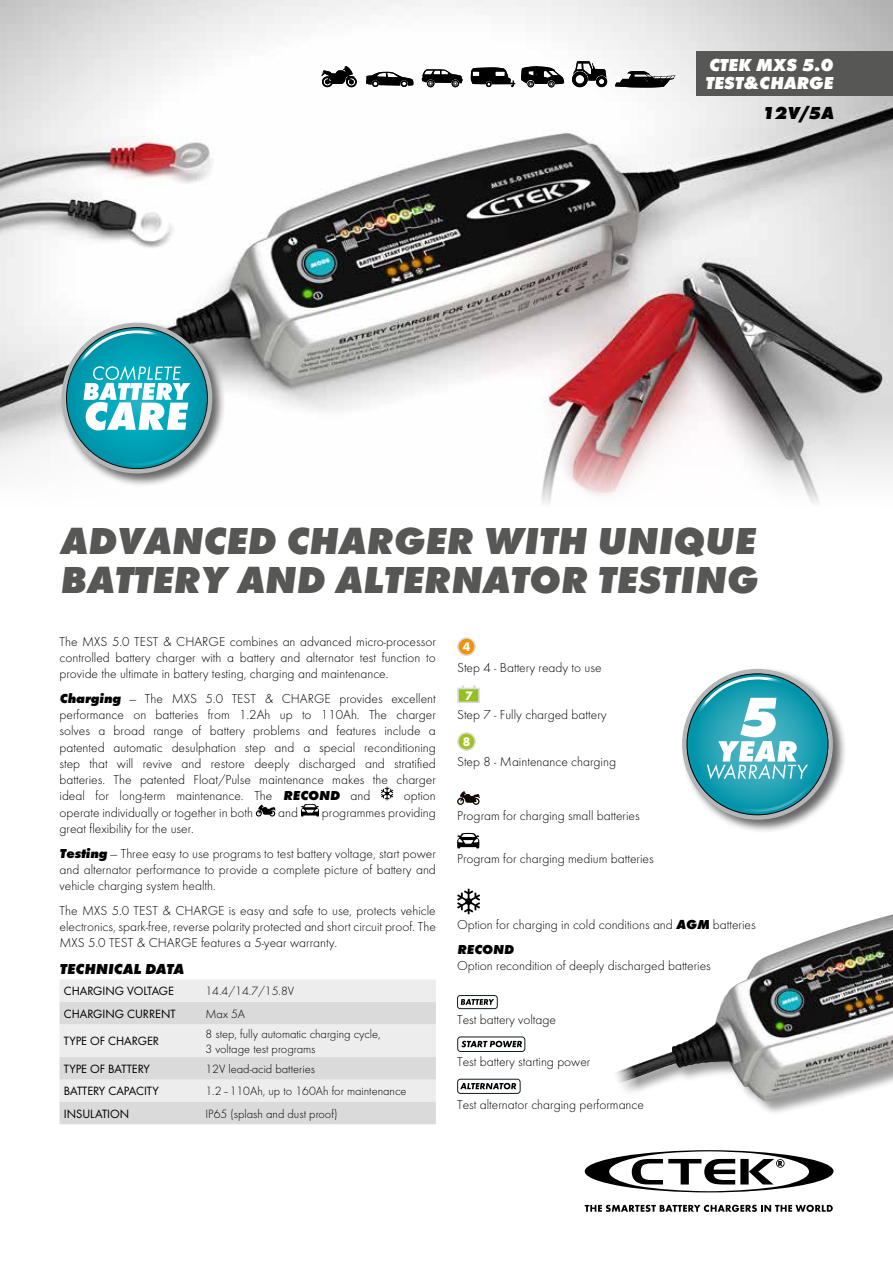
<style>
.page{position:relative;width:893px;height:1263px;background:#fff}
.page>*{position:absolute;margin:0;border:0;box-sizing:border-box;transform-origin:0 0}
.t1{font:italic 700 expanded 39px/39px "Futura";color:#575756}
.t2{font:italic 700 expanded 18px/18px "Futura";color:#fff}
.t3{font:italic 700 expanded 18px "Futura";color:#000}
.t4{font:italic 700 expanded 15px "Futura";color:#000}
.t5{font:300 13.5px/16.2px "Futura";color:#000;text-align:justify}
.t6{font:700 12.75px "Futura";color:#fff}
.t7{font:300 12.45px/15px "Futura";color:#000}
.t8{font:12.45px "Futura Boo";color:#000}
.s1{font-weight:700;font-style:italic;font-stretch:expanded}
</style>
<div class="page">
<img style="left:0;top:0;width:893px;height:504px">
<div style="left:680px;top:667px;width:167px;height:167px;background:#000;opacity:.6"></div>
<svg style="left:680px;top:667px;width:153px;height:154px"></svg>
<svg style="left:585px;top:1150px;width:248px;height:42px"></svg>
<svg style="left:585px;top:1205px;width:248px;height:7px"></svg>
<div style="left:59px;top:321px;width:167px;height:167px;background:#000;opacity:.6"></div>
<svg style="left:60px;top:321px;width:153px;height:154px"></svg>
<div style="left:696px;top:51px;width:197px;height:45px;background:#575756"></div>
<div style="left:607px;top:911px;width:286px;height:205px;background:#000;opacity:.4"></div>
<img style="left:608px;top:914px;width:285px;height:188px">
<svg style="left:607px;top:1029px;width:51px;height:87px"></svg>
<svg style="left:381px;top:787px;width:12px;height:13px"></svg>
<svg style="left:256px;top:805px;width:19px;height:11px"></svg>
<svg style="left:301px;top:804px;width:18px;height:12px"></svg>
<div style="left:60px;top:980px;width:376px;height:22px;background:#ededed"></div>
<svg style="left:60px;top:1002px;width:376px;height:122px;background:#e2e2e2"></svg>
<div style="left:458px;top:638px;width:17px;height:17px;background:#ee930c;border-radius:50%"></div>
<div style="left:457px;top:637px;width:19px;height:19px;border:2px solid #dedee1;border-radius:50%"></div>
<svg style="left:457px;top:685px;width:23px;height:18px"></svg>
<div style="left:458px;top:733px;width:17px;height:17px;background:#a3c126;border-radius:50%"></div>
<div style="left:457px;top:732px;width:19px;height:19px;border:2px solid #dedee1;border-radius:50%"></div>
<svg style="left:457px;top:791px;width:23px;height:14px"></svg>
<svg style="left:457px;top:833px;width:22px;height:15px"></svg>
<svg style="left:457px;top:889px;width:23px;height:25px"></svg>
<div style="left:457px;top:995px;width:41px;height:14px;border:1px solid #101a23;border-radius:3px"></div>
<svg style="left:461px;top:999px;width:33px;height:6px"></svg>
<div style="left:457px;top:1037px;width:68px;height:15px;border:1px solid #101a23;border-radius:3px"></div>
<svg style="left:461px;top:1041px;width:61px;height:6px"></svg>
<div style="left:457px;top:1079px;width:63px;height:15px;border:1px solid #101a23;border-radius:3px"></div>
<svg style="left:460px;top:1083px;width:56px;height:6px"></svg>
<svg style="left:422px;top:69px;width:41px;height:18px"></svg>
<svg style="left:615px;top:71px;width:60px;height:17px"></svg>
<svg style="left:572px;top:61px;width:35px;height:26px"></svg>
<svg style="left:321px;top:66px;width:36px;height:21px"></svg>
<svg style="left:366px;top:72px;width:48px;height:15px"></svg>
<svg style="left:471px;top:67px;width:44px;height:20px"></svg>
<svg style="left:521px;top:66px;width:43px;height:21px"></svg>
<h2 class="t2" style="left:705px;top:56px;width:129px">CTEK MXS 5.0<br>TEST&amp;CHARGE</h2>
<h2 class="t3" style="left:762px;top:102px;width:73px">12V/5A</h2>
<h1 class="t1" style="left:60px;top:521px;width:699px">ADVANCED CHARGER WITH UNIQUE<br>BATTERY AND ALTERNATOR TESTING</h1>
<p class="t5" style="left:60px;top:633px;width:378px">The MXS 5.0 TEST &amp; CHARGE combines an advanced micro-processor controlled battery charger with a battery and alternator test function to provide the ultimate in battery testing, charging and maintenance.</p>
<p class="t5" style="left:60px;top:690px;width:378px"><span class="s1">Charging</span> — The MXS 5.0 TEST &amp; CHARGE provides excellent performance on batteries from 1.2Ah up to 110Ah. The charger solves a broad range of battery problems and features include a patented automatic desulphation step and a special reconditioning step that will revive and restore deeply discharged and stratified batteries. The patented Float/Pulse maintenance makes the charger ideal for long-term maintenance. The <span class="s1">RECOND</span> and</p>
<p class="t5" style="left:404px;top:788px;width:33px">option</p>
<p class="t5" style="left:60px;top:804px;width:195px">operate individually or together in both</p>
<p class="t5" style="left:278px;top:804px;width:21px">and</p>
<p class="t5" style="left:322px;top:804px;width:115px">programmes providing</p>
<p class="t5" style="left:60px;top:816px;width:378px;line-height:24.8px">great flexibility for the user.<br><span class="s1">Testing</span> — Three easy to use programs to test battery voltage, start power</p>
<p class="t5" style="left:60px;top:861px;width:378px">and alternator performance to provide a complete picture of battery and vehicle charging system health.</p>
<p class="t5" style="left:60px;top:902px;width:378px">The MXS 5.0 TEST &amp; CHARGE is easy and safe to use, protects vehicle electronics, spark-free, reverse polarity protected and short circuit proof. The MXS 5.0 TEST &amp; CHARGE features a 5-year warranty.</p>
<p class="t4" style="left:60px;top:959px;width:126px">TECHNICAL DATA</p>
<p class="t8" style="left:64px;top:984px;width:112px">CHARGING VOLTAGE</p>
<p class="t7" style="left:205px;top:984px;width:90px">14.4/14.7/15.8V</p>
<p class="t8" style="left:64px;top:1006px;width:113px">CHARGING CURRENT</p>
<p class="t7" style="left:205px;top:1006px;width:41px">Max 5A</p>
<p class="t8" style="left:64px;top:1034px;width:97px">TYPE OF CHARGER</p>
<p class="t7" style="left:205px;top:1026px;width:177px">8 step, fully automatic charging cycle,<br>3 voltage test programs</p>
<p class="t8" style="left:64px;top:1061px;width:88px">TYPE OF BATTERY</p>
<p class="t7" style="left:205px;top:1061px;width:111px">12V lead-acid batteries</p>
<p class="t8" style="left:64px;top:1084px;width:97px">BATTERY CAPACITY</p>
<p class="t7" style="left:205px;top:1084px;width:203px">1.2–110Ah, up to 160Ah for maintenance</p>
<p class="t8" style="left:64px;top:1106px;width:67px">INSULATION</p>
<p class="t7" style="left:205px;top:1106px;width:133px">IP65 (splash and dust proof)</p>
<p class="t6" style="left:463px;top:639px;width:9px">4</p>
<p class="t5" style="left:457px;top:660px;width:146px">Step 4 - Battery ready to use</p>
<p class="t6" style="left:465px;top:688px;width:9px">7</p>
<p class="t5" style="left:457px;top:707px;width:151px">Step 7 - Fully charged battery</p>
<p class="t6" style="left:463px;top:733px;width:9px">8</p>
<p class="t5" style="left:457px;top:753px;width:160px">Step 8 - Maintenance charging</p>
<p class="t5" style="left:457px;top:807px;width:184px">Program for charging small batteries</p>
<p class="t5" style="left:457px;top:851px;width:198px">Program for charging medium batteries</p>
<p class="t5" style="left:457px;top:912px;width:300px;line-height:24.8px">Option for charging in cold conditions and <span class="s1">AGM</span> batteries<br><span class="s1">RECOND</span></p>
<p class="t5" style="left:457px;top:957px;width:255px">Option recondition of deeply discharged batteries</p>
<p class="t5" style="left:457px;top:1011px;width:100px">Test battery voltage</p>
<p class="t5" style="left:457px;top:1054px;width:135px">Test battery starting power</p>
<p class="t5" style="left:457px;top:1096px;width:188px">Test alternator charging performance</p>
</div>
